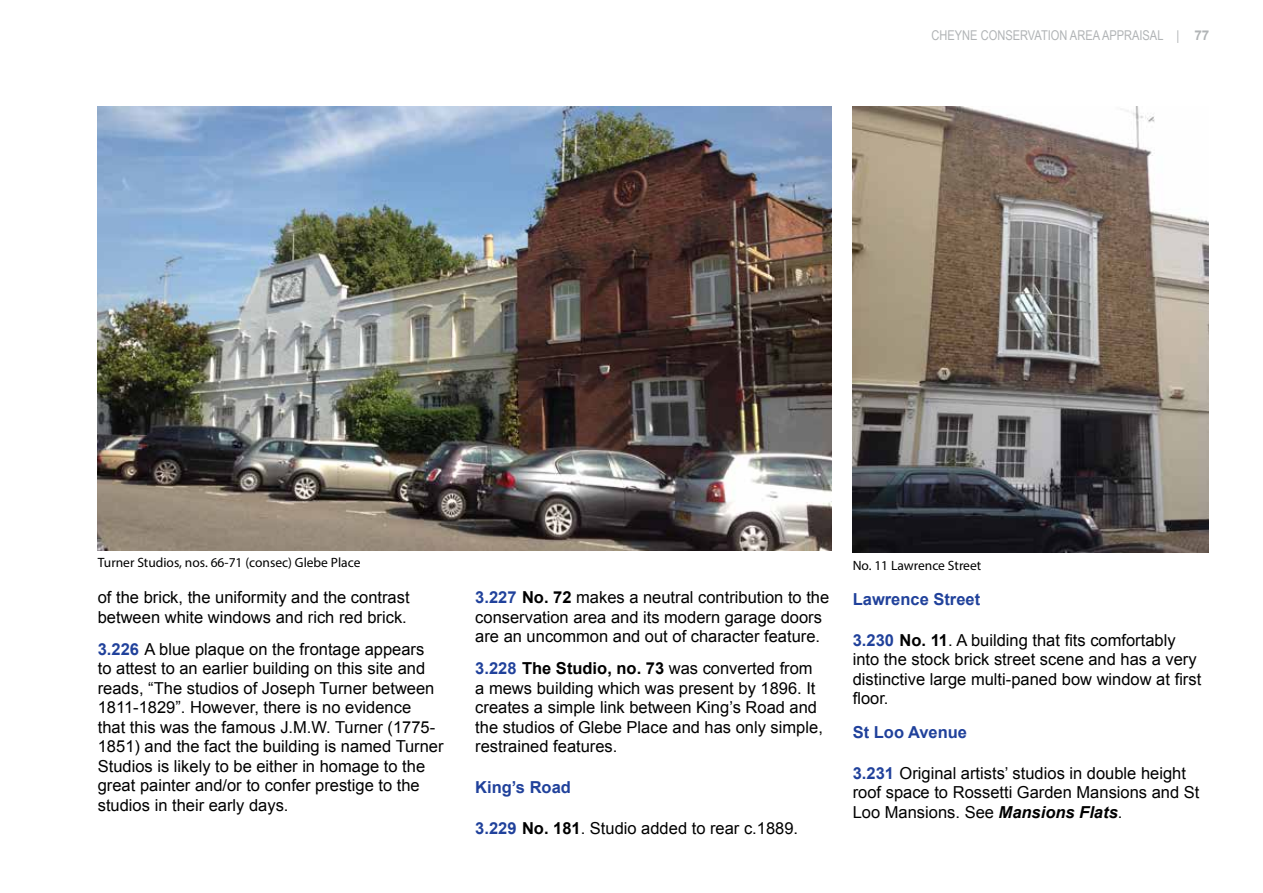
<style>
.page{position:relative;width:1263px;height:893px;background:#fff}
.page>*{position:absolute;margin:0;border:0;box-sizing:border-box;transform-origin:0 0}
.t1{font:16.5px/19.5px "Arial";color:#000}
.CAA_Chpt_Sub_Heading{font:700 16.5px "Arial";color:#20419b}
.CAA_Photo___Map_Key{font:13.5px "Myriad Pro";color:#000}
.t2{font:13.5px "Arial Narrow";color:#b1b4b6}
.s1{font-family:"Arial";font-weight:700}
.s2{font-weight:700;color:#20419b}
.s3{font-weight:700}
.s4{font-weight:700;font-style:italic}
</style>
<div class="page">
<img style="left:852px;top:106px;width:357px;height:447px">
<img style="left:97px;top:106px;width:734px;height:445px">
<p class="t2" style="left:931px;top:25px;width:279px">CHEYNE CONSERVATION AREA APPRAISAL | <span class="s1">77</span></p>
<p class="CAA_Photo___Map_Key" style="left:98px;top:554px;width:264px">Turner Studios, nos. 66-71 (consec) Glebe Place</p>
<p class="CAA_Photo___Map_Key" style="left:853px;top:557px;width:130px">No. 11 Lawrence Street</p>
<p class="t1" style="left:98px;top:588px;width:313px">of the brick, the uniformity and the contrast between white windows and rich red brick.</p>
<p class="t1" style="left:98px;top:639px;width:347px"><span class="s2">3.226</span> A blue plaque on the frontage appears<br>to attest to an earlier building on this site and reads, “The studios of Joseph Turner between 1811-1829”. However, there is no evidence<br>that this was the famous J.M.W. Turner (1775- 1851) and the fact the building is named Turner Studios is likely to be either in homage to the great painter and/or to confer prestige to the studios in their early days.</p>
<p class="t1" style="left:475px;top:588px;width:356px"><span class="s2">3.227</span> <span class="s3">No. 72</span> makes a neutral contribution to the conservation area and its modern garage doors are an uncommon and out of character feature.</p>
<p class="t1" style="left:475px;top:659px;width:349px"><span class="s2">3.228</span> <span class="s3">The Studio, no. 73</span> was converted from a mews building which was present by 1896. It creates a simple link between King’s Road and the studios of Glebe Place and has only simple, restrained features.</p>
<p class="CAA_Chpt_Sub_Heading" style="left:475px;top:776px;width:97px">King’s Road</p>
<p class="t1" style="left:475px;top:818px;width:324px"><span class="s2">3.229</span> <span class="s3">No. 181</span>. Studio added to rear c.1889.</p>
<p class="CAA_Chpt_Sub_Heading" style="left:853px;top:589px;width:129px">Lawrence Street</p>
<p class="t1" style="left:853px;top:631px;width:350px"><span class="s2">3.230</span> <span class="s3">No. 11</span>. A building that fits comfortably into the stock brick street scene and has a very distinctive large multi-paned bow window at first floor.</p>
<p class="CAA_Chpt_Sub_Heading" style="left:853px;top:721px;width:116px">St Loo Avenue</p>
<p class="t1" style="left:853px;top:763px;width:348px"><span class="s2">3.231</span> Original artists’ studios in double height roof space to Rossetti Garden Mansions and St<br>Loo Mansions. See <span class="s4">Mansions Flats</span>.</p>
</div>
